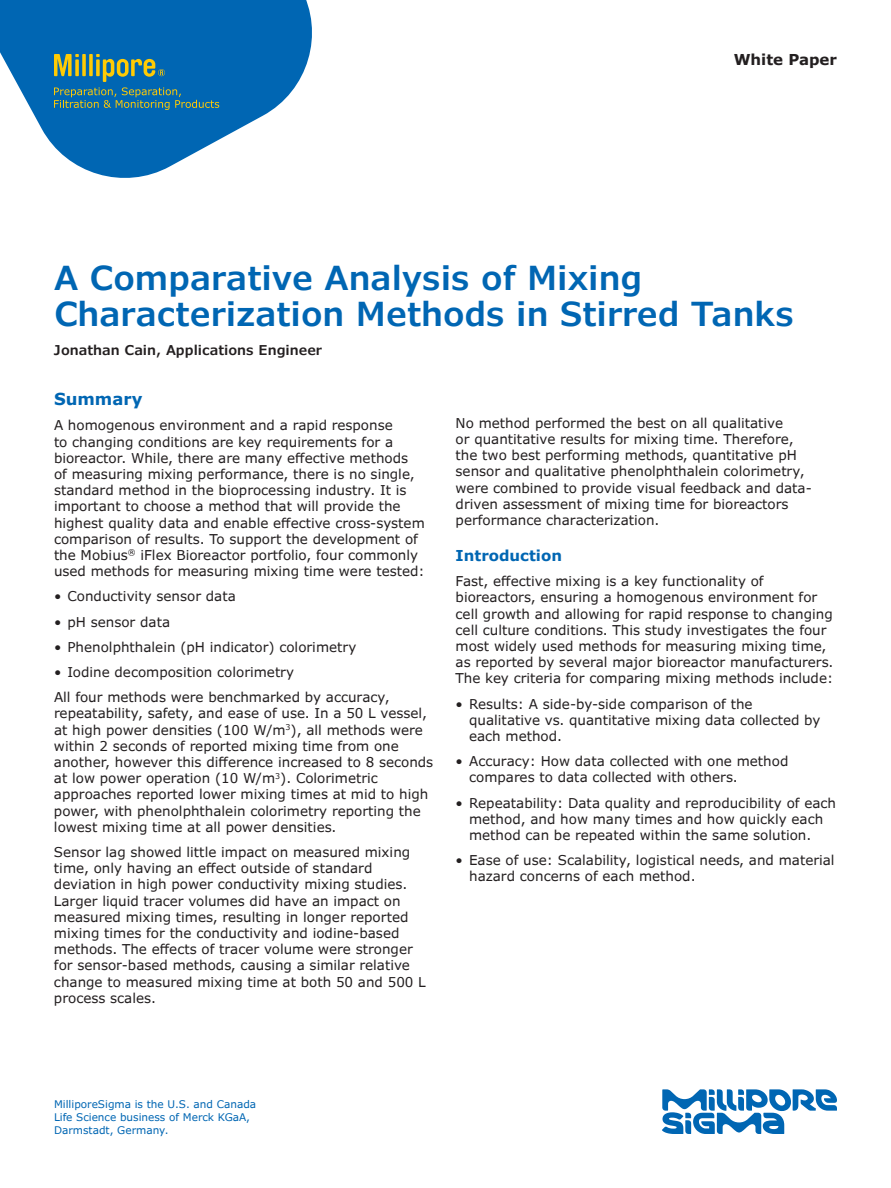
<style>
.page{position:relative;width:891px;height:1188px;background:#fff}
.page>*{position:absolute;margin:0;border:0;box-sizing:border-box;transform-origin:0 0}
.t1{font:600 33px/36px "Verdana Pro";color:#0066b3}
.t2{font:700 16.5px "Verdana Pro";color:#0066b3}
.t3{font:700 15px "Verdana Pro";color:#0066b3}
.t4{font:700 15px "Verdana Pro";color:#231f20}
.t5{font:13.5px/16.2px "Verdana Pro";color:#231f20}
.t6{font:600 13.5px "Verdana Pro";color:#231f20}
.t7{font:10.5px/12.6px "Verdana Pro";color:#0066b3}
</style>
<div class="page">
<svg style="left:0;top:0;width:312px;height:178px;fill:#0066b3"></svg>
<svg style="left:54px;top:54px;width:165px;height:56px;background:#307991"></svg>
<svg style="left:662px;top:1089px;width:175px;height:45px"></svg>
<p class="t4" style="left:734px;top:50px;width:105px">White Paper</p>
<h1 class="t1" style="left:54px;top:261px;width:742px">A Comparative Analysis of Mixing<br>Characterization Methods in Stirred Tanks</h1>
<p class="t6" style="left:54px;top:341px;width:270px">Jonathan Cain, Applications Engineer</p>
<p class="t2" style="left:54px;top:388px;width:90px">Summary</p>
<p class="t5" style="left:54px;top:418px;width:372px">A homogenous environment and a rapid response<br>to changing conditions are key requirements for a bioreactor. While, there are many effective methods<br>of measuring mixing performance, there is no single, standard method in the bioprocessing industry. It is important to choose a method that will provide the highest quality data and enable effective cross-system comparison of results. To support the development of the Mobius<sup>®</sup> iFlex Bioreactor portfolio, four commonly used methods for measuring mixing time were tested:</p>
<p class="t5" style="left:54px;top:589px;width:183px">• Conductivity sensor data</p>
<p class="t5" style="left:54px;top:614px;width:118px">• pH sensor data</p>
<p class="t5" style="left:54px;top:639px;width:304px">• Phenolphthalein (pH indicator) colorimetry</p>
<p class="t5" style="left:54px;top:660px;width:337px;line-height:25.2px">• Iodine decomposition colorimetry<br>All four methods were benchmarked by accuracy,</p>
<p class="t5" style="left:54px;top:706px;width:381px">repeatability, safety, and ease of use. In a 50 L vessel, at high power densities (100 W/m<sup>3</sup>), all methods were within 2 seconds of reported mixing time from one another, however this difference increased to 8 seconds at low power operation (10 W/m<sup>3</sup>). Colorimetric approaches reported lower mixing times at mid to high power, with phenolphthalein colorimetry reporting the lowest mixing time at all power densities.</p>
<p class="t5" style="left:54px;top:844px;width:373px">Sensor lag showed little impact on measured mixing time, only having an effect outside of standard deviation in high power conductivity mixing studies.<br>Larger liquid tracer volumes did have an impact on measured mixing times, resulting in longer reported mixing times for the conductivity and iodine-based methods. The effects of tracer volume were stronger for sensor-based methods, causing a similar relative change to measured mixing time at both 50 and 500 L process scales.</p>
<p class="t5" style="left:456px;top:415px;width:358px">No method performed the best on all qualitative<br>or quantitative results for mixing time. Therefore, the two best performing methods, quantitative pH sensor and qualitative phenolphthalein colorimetry, were combined to provide visual feedback and data&shy;driven assessment of mixing time for bioreactors performance characterization.</p>
<p class="t3" style="left:456px;top:546px;width:108px">Introduction</p>
<p class="t5" style="left:456px;top:573px;width:379px">Fast, effective mixing is a key functionality of bioreactors, ensuring a homogenous environment for cell growth and allowing for rapid response to changing cell culture conditions. This study investigates the four most widely used methods for measuring mixing time, as reported by several major bioreactor manufacturers.<br>The key criteria for comparing mixing methods include:</p>
<p class="t5" style="left:469px;top:696px;width:353px;text-indent:-14px">• Results: A side-by-side comparison of the qualitative vs. quantitative mixing data collected by each method.</p>
<p class="t5" style="left:469px;top:753px;width:321px;text-indent:-14px">• Accuracy: How data collected with one method compares to data collected with others.</p>
<p class="t5" style="left:469px;top:795px;width:369px;text-indent:-14px">• Repeatability: Data quality and reproducibility of each method, and how many times and how quickly each method can be repeated within the same solution.</p>
<p class="t5" style="left:469px;top:852px;width:367px;text-indent:-14px">• Ease of use: Scalability, logistical needs, and material hazard concerns of each method.</p>
<p class="t7" style="left:54px;top:1098px;width:204px">MilliporeSigma is the U.S. and Canada<br>Life Science business of Merck KGaA,<br>Darmstadt, Germany.</p>
</div>
